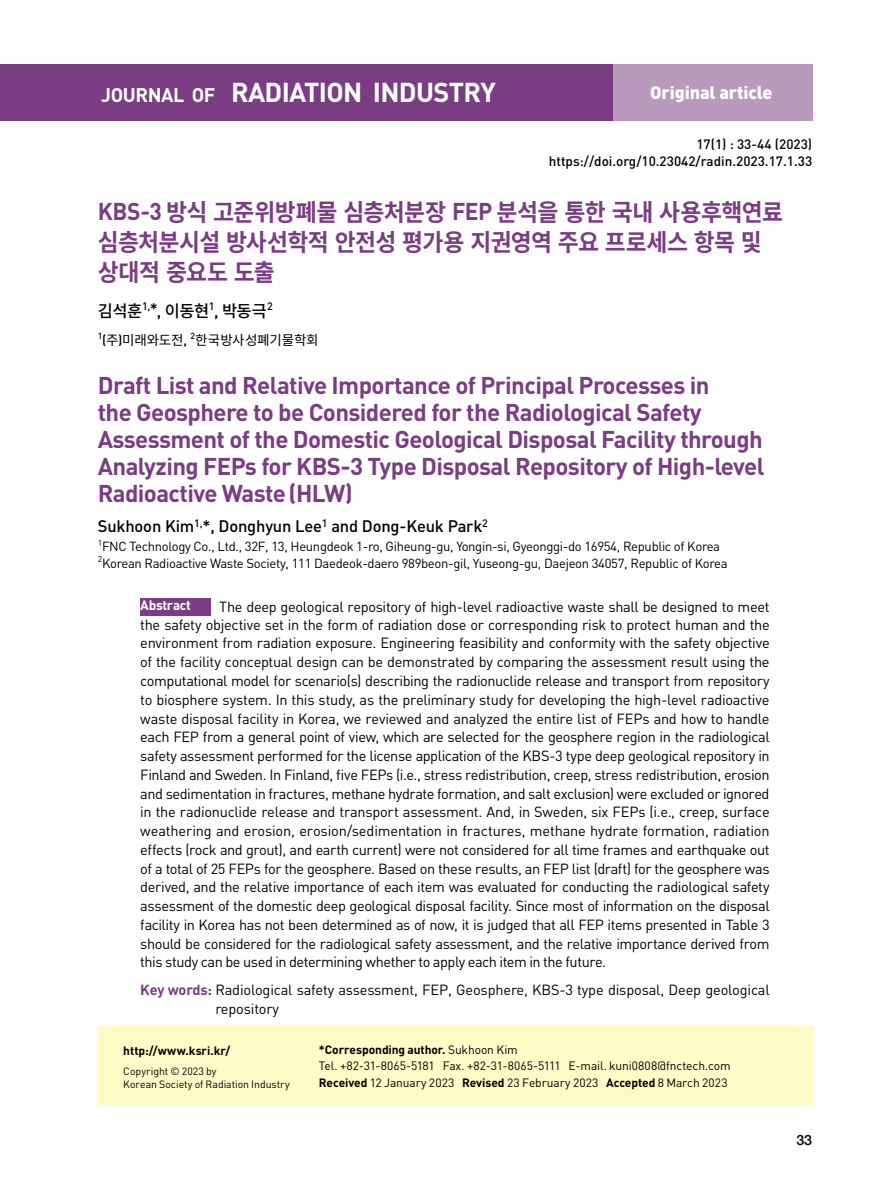
<style>
.page{position:relative;width:893px;height:1191px;background:#fff}
.page>*{position:absolute;margin:0;border:0;box-sizing:border-box;transform-origin:0 0}
.t1{font:700 27px "DIN";letter-spacing:-.025em;color:#fff}
.t2{font:700 24px/27px "DIN";letter-spacing:-.025em;color:#7a3d84}
.t3{font:700 24px/30px "Noto Sans CJ Kkr";letter-spacing:-.025em;color:#7a3d84;scale:.95 1}
.t4{font:900 18px "DIN";letter-spacing:-.01em;color:#fff}
.t5{font:500 16.5px "DIN";letter-spacing:-.01em;color:#000}
.t6{font:500 16.5px "Noto Sans CJ Kkr";letter-spacing:-.035em;color:#000}
.t7{font:14.55px/18.8px "DIN";letter-spacing:-.02em;color:#000;text-align:right}
.t8{font:500 14.25px "Helvetica Neue LT Std";color:#000}
.t9{font:500 13.5px/16.2px "DIN";color:#000;text-align:right}
.t10{font:13.5px "Noto Sans CJ Kkr";letter-spacing:-.015em;color:#000}
.t11{font:700 13.5px "DIN";letter-spacing:-.015em;color:#fff}
.t12{font:13.05px/16.5px "DIN";letter-spacing:-.025em;color:#000}
.t13{font:12px/16.5px "DIN";letter-spacing:-.01em;color:#000}
.t14{font:700 12px "DIN";letter-spacing:.005em;color:#000}
.t15{font:10.5px/13.5px "DIN";color:#000}
.s1{font-size:19.5px}
.s2{font-family:"DIN"}
.s3{font-family:"DIN";font-weight:500}
.s4{font-weight:700;color:#7a3d84}
.s5{font-weight:700}
</style>
<div class="page">
<div style="left:140px;top:598px;width:71px;height:17px;background:#7a3d84"></div>
<div style="left:98px;top:1026px;width:714px;height:80px;background:#fffbc7"></div>
<div style="left:319px;top:64px;width:493px;height:56px;background:#b99abd"></div>
<div style="left:0;top:64px;width:612px;height:56px;background:#7a3d84"></div>
<p class="t1" style="left:101px;top:74px;width:396px"><span class="s1">JOURNAL OF</span> RADIATION INDUSTRY</p>
<p class="t4" style="left:650px;top:80px;width:124px">Original article</p>
<p class="t9" style="left:549px;top:136px;width:265px">17(1) : 33-44 (2023) https://doi.org/10.23042/radin.2023.17.1.33</p>
<p class="t3" style="left:98px;top:198px;width:723px"><span class="s2">KBS-3</span> 방식 고준위방폐물 심층처분장 <span class="s2">FEP</span> 분석을 통한 국내 사용후핵연료 심층처분시설 방사선학적 안전성 평가용 지권영역 주요 프로세스 항목 및 상대적 중요도 도출</p>
<p class="t6" style="left:98px;top:302px;width:176px">김석훈<sup>1,</sup><sup>*</sup><span class="s2">,</span> 이동현<sup>1</sup><span class="s2">,</span> 박동극<sup>2</sup></p>
<p class="t10" style="left:98px;top:332px;width:222px"><sup>1</sup><span class="s3">(</span>주<span class="s3">)</span>미래와도전<span class="s3">,</span> <sup>2</sup>한국방사성폐기물학회</p>
<p class="t2" style="left:98px;top:371px;width:668px">Draft List and Relative Importance of Principal Processes in<br>the Geosphere to be Considered for the Radiological Safety Assessment of the Domestic Geological Disposal Facility through Analyzing FEPs for KBS-3 Type Disposal Repository of High-level Radioactive Waste(HLW)</p>
<p class="t5" style="left:98px;top:515px;width:392px">Sukhoon Kim<sup>1,</sup>*, Donghyun Lee<sup>1</sup> and Dong-Keuk Park<sup>2</sup></p>
<p class="t12" style="left:98px;top:538px;width:631px"><sup>1</sup>FNC Technology Co., Ltd., 32F, 13, Heungdeok 1-ro, Giheung-gu, Yongin-si, Gyeonggi-do 16954, Republic of Korea<br><sup>2</sup>Korean Radioactive Waste Society, 111 Daedeok-daero 989beon-gil, Yuseong-gu, Daejeon 34057, Republic of Korea</p>
<p class="t11" style="left:140px;top:596px;width:52px">Abstract</p>
<p class="t7" style="left:140px;top:598px;width:631px;line-height:17.4px">The deep geological repository of high-level radioactive waste shall be designed to meet<br>the safety objective set in the form of radiation dose or corresponding risk to protect human and the</p>
<p class="t7" style="left:140px;top:633px;width:631px;text-align:justify">environment from radiation exposure. Engineering feasibility and conformity with the safety objective of the facility conceptual design can be demonstrated by comparing the assessment result using the computational model for scenario(s) describing the radionuclide release and transport from repository to biosphere system. In this study, as the preliminary study for developing the high-level radioactive waste disposal facility in Korea, we reviewed and analyzed the entire list of FEPs and how to handle each FEP from a general point of view, which are selected for the geosphere region in the radiological safety assessment performed for the license application of the KBS-3 type deep geological repository in Finland and Sweden. In Finland, five FEPs (i.e., stress redistribution, creep, stress redistribution, erosion and sedimentation in fractures, methane hydrate formation, and salt exclusion) were excluded or ignored in the radionuclide release and transport assessment. And, in Sweden, six FEPs (i.e., creep, surface weathering and erosion, erosion/sedimentation in fractures, methane hydrate formation, radiation effects (rock and grout), and earth current) were not considered for all time frames and earthquake out of a total of 25 FEPs for the geosphere. Based on these results, an FEP list (draft) for the geosphere was derived, and the relative importance of each item was evaluated for conducting the radiological safety assessment of the domestic deep geological disposal facility. Since most of information on the disposal facility in Korea has not been determined as of now, it is judged that all FEP items presented in Table 3 should be considered for the radiological safety assessment, and the relative importance derived from this study can be used in determining whether to apply each item in the future.</p>
<p class="t7" style="left:215px;top:980px;width:556px;text-align:left;text-indent:-75px"><span class="s4">Key words:</span> Radiological safety assessment, FEP, Geosphere, KBS-3 type disposal, Deep geological repository</p>
<p class="t13" style="left:319px;top:1041px;width:413px"><span class="s5">*Corresponding author.</span> Sukhoon Kim<br>Tel. +82-31-8065-5181 Fax. +82-31-8065-5111 E-mail. kuni0808@fnctech.com<br><span class="s5">Received</span> 12 January 2023 <span class="s5">Revised</span> 23 February 2023 <span class="s5">Accepted</span> 8 March 2023</p>
<p class="t14" style="left:123px;top:1043px;width:109px">http://www.ksri.kr/</p>
<p class="t15" style="left:123px;top:1064px;width:168px">Copyright © 2023 by<br>Korean Society of Radiation Industry</p>
<p class="t8" style="left:796px;top:1131px;width:17px">33</p>
</div>
